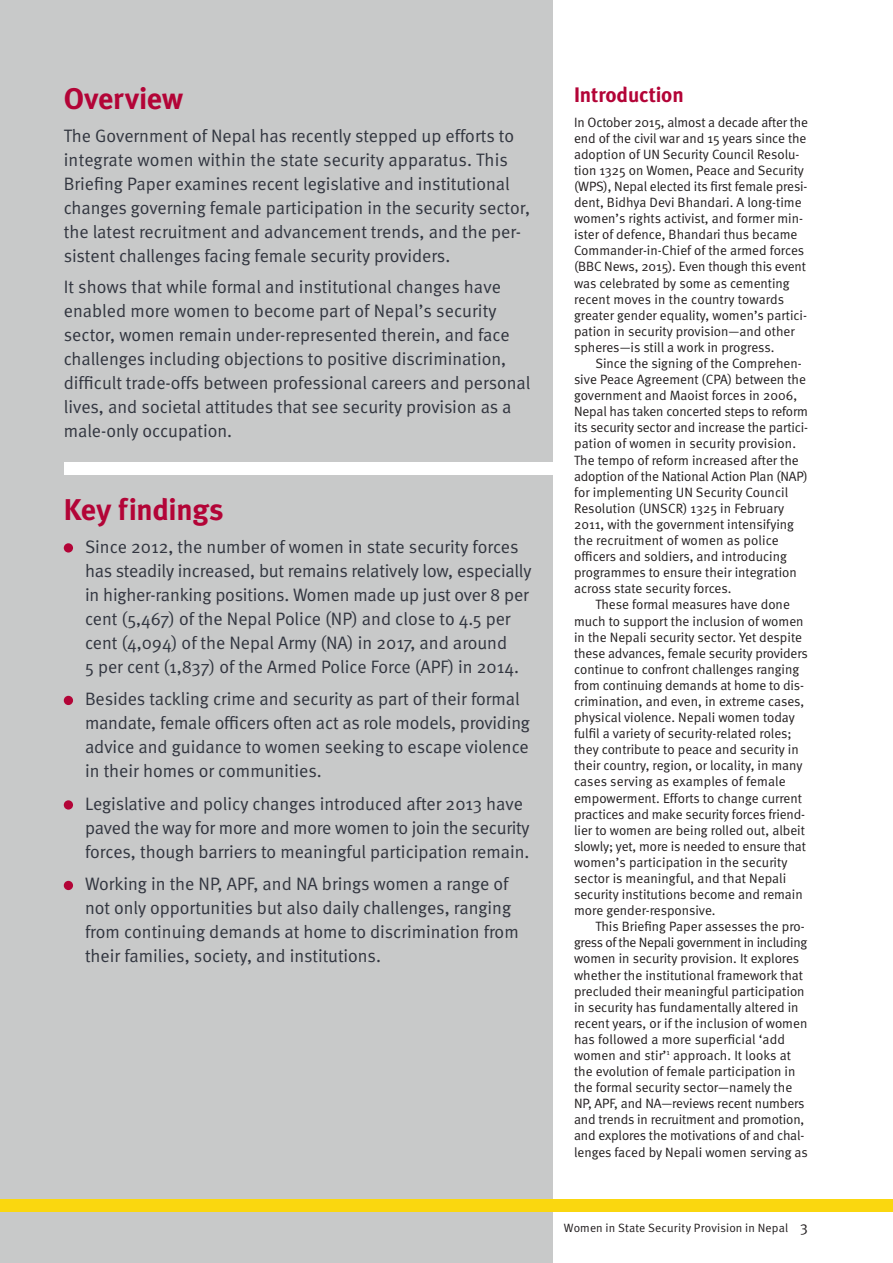
<style>
.page{position:relative;width:893px;height:1263px;background:#fff}
.page>*{position:absolute;margin:0;border:0;box-sizing:border-box;transform-origin:0 0}
.t1{font:700 30px "Meta";letter-spacing:-.005em;color:#b30437}
.t2{font:700 21px "Meta";letter-spacing:-.005em;color:#b30437}
.t3{font:18px/24px "Meta Normal";color:#323640}
.t4{font:13.5px/16px "Meta Normal";color:#231f20}
.t5{font:12px "Meta Normal";letter-spacing:.01em;color:#231f20}
.s1{font-size:15px}
</style>
<div class="page">
<div style="left:0;top:0;width:553px;height:1263px;background:#c8c9c9"></div>
<div style="left:64px;top:462px;width:499px;height:13px;background:#fff"></div>
<div style="left:0;top:1199px;width:893px;height:13px;background:#fad70f"></div>
<div style="left:64px;top:543px;width:9px;height:9px;background:#b30437;border-radius:50%"></div>
<div style="left:64px;top:696px;width:9px;height:9px;background:#b30437;border-radius:50%"></div>
<div style="left:64px;top:800px;width:9px;height:9px;background:#b30437;border-radius:50%"></div>
<div style="left:64px;top:881px;width:9px;height:9px;background:#b30437;border-radius:50%"></div>
<h1 class="t1" style="left:64px;top:80px;width:121px">Overview</h1>
<p class="t3" style="left:64px;top:123px;width:468px">The Government of Nepal has recently stepped up efforts to integrate women within the state security apparatus. This Briefing Paper examines recent legislative and institutional changes governing female participation in the security sector, the latest recruitment and advancement trends, and the per&shy;sistent challenges facing female security providers.</p>
<p class="t3" style="left:64px;top:274px;width:468px">It shows that while formal and institutional changes have enabled more women to become part of Nepal’s security sector, women remain under-represented therein, and face challenges including objections to positive discrimination, difficult trade-offs between professional careers and personal lives, and societal attitudes that see security provision as a male-only occupation.</p>
<h1 class="t1" style="left:64px;top:491px;width:161px">Key findings</h1>
<p class="t3" style="left:85px;top:534px;width:448px">Since 2012, the number of women in state security forces has steadily increased, but remains relatively low, especially in higher-ranking positions. Women made up just over 8 per cent (5,467) of the Nepal Police (NP) and close to 4.5 per cent (4,094) of the Nepal Army (NA) in 2017, and around<br>5 per cent (1,837) of the Armed Police Force (APF) in 2014.</p>
<h3 class="t3" style="left:85px;top:687px;width:446px">Besides tackling crime and security as part of their formal mandate, female officers often act as role models, providing advice and guidance to women seeking to escape violence in their homes or communities.</h3>
<h3 class="t3" style="left:85px;top:791px;width:446px">Legislative and policy changes introduced after 2013 have paved the way for more and more women to join the security forces, though barriers to meaningful participation remain.</h3>
<h3 class="t3" style="left:85px;top:872px;width:435px">Working in the NP, APF, and NA brings women a range of not only opportunities but also daily challenges, ranging from continuing demands at home to discrimination from their families, society, and institutions.</h3>
<h2 class="t2" style="left:574px;top:81px;width:111px">Introduction</h2>
<p class="t4" style="left:574px;top:114px;width:235px">In October 2015, almost a decade after the end of the civil war and 15 years since the adoption of UN Security Council Resolu&shy;tion 1325 on Women, Peace and Security (WPS), Nepal elected its first female presi&shy;dent, Bidhya Devi Bhandari. A long-time women’s rights activist, and former min&shy;ister of defence, Bhandari thus became Commander-in-Chief of the armed forces (BBC News, 2015). Even though this event was celebrated by some as cementing recent moves in the country towards greater gender equality, women’s partici&shy;pation in security provision—and other spheres—is still a work in progress.</p>
<p class="t4" style="left:574px;top:355px;width:235px;text-indent:21px">Since the signing of the Comprehen&shy;sive Peace Agreement (CPA) between the government and Maoist forces in 2006, Nepal has taken concerted steps to reform its security sector and increase the partici&shy;pation of women in security provision.<br>The tempo of reform increased after the adoption of the National Action Plan (NAP) for implementing UN Security Council Resolution (UNSCR) 1325 in February 2011, with the government intensifying the recruitment of women as police officers and soldiers, and introducing programmes to ensure their integration across state security forces.</p>
<p class="t4" style="left:574px;top:596px;width:235px;text-indent:21px">These formal measures have done much to support the inclusion of women in the Nepali security sector. Yet despite these advances, female security providers continue to confront challenges ranging from continuing demands at home to dis&shy;crimination, and even, in extreme cases, physical violence. Nepali women today fulfil a variety of security-related roles; they contribute to peace and security in their country, region, or locality, in many cases serving as examples of female empowerment. Efforts to change current practices and make security forces friend&shy;lier to women are being rolled out, albeit slowly; yet, more is needed to ensure that women’s participation in the security sector is meaningful, and that Nepali security institutions become and remain more gender-responsive.</p>
<p class="t4" style="left:574px;top:918px;width:235px;text-indent:21px">This Briefing Paper assesses the pro&shy;gress of the Nepali government in including women in security provision. It explores whether the institutional framework that precluded their meaningful participation in security has fundamentally altered in recent years, or if the inclusion of women has followed a more superficial ‘add women and stir’<sup>1</sup> approach. It looks at the evolution of female participation in the formal security sector—namely the NP, APF, and NA—reviews recent numbers and trends in recruitment and promotion, and explores the motivations of and chal&shy;lenges faced by Nepali women serving as</p>
<p class="t5" style="left:564px;top:1221px;width:246px">Women in State Security Provision in Nepal <span class="s1">3</span></p>
</div>
